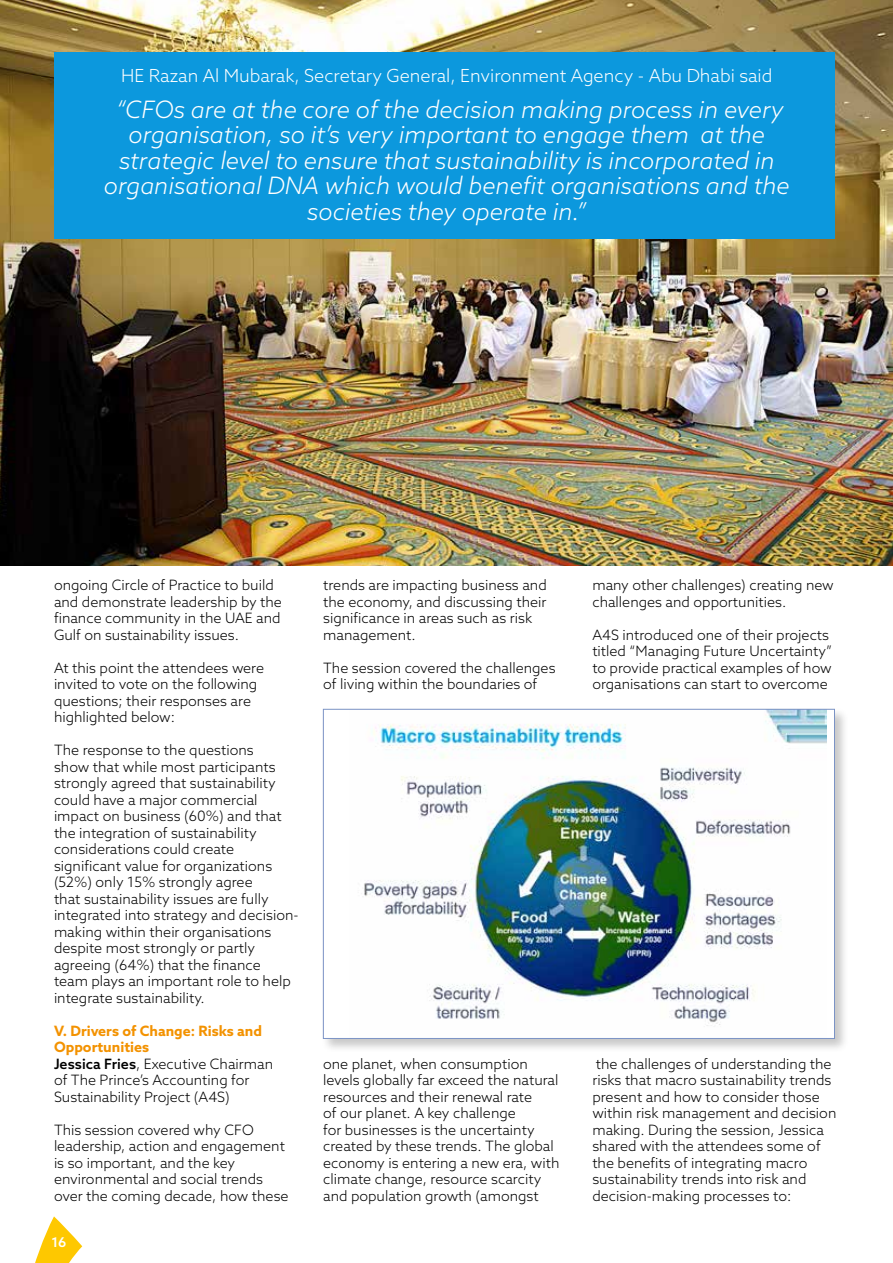
<style>
.page{position:relative;width:893px;height:1263px;background:#fff}
.page>*{position:absolute;margin:0;border:0;box-sizing:border-box;transform-origin:0 0}
.t1{font:italic 300 24px/25.5px "Azo Sans";color:#fff;text-align:center}
.t2{font:300 18px "Azo Sans";color:#fff}
.t3{font:300 14.25px/16.5px "Azo Sans";color:#000}
.t4{font:500 13.5px "Azo Sans";color:#fff}
.s1{font-weight:700;color:#f39200}
.s2{font-weight:500}
</style>
<div class="page">
<svg style="left:35px;top:1216px;width:47px;height:47px"></svg>
<img style="left:0;top:0;width:893px;height:566px">
<div style="left:321px;top:707px;width:528px;height:346px;background:#000;opacity:.22"></div>
<div style="left:323px;top:709px;width:511px;height:329px;background:#fff"></div>
<img style="left:364px;top:711px;width:462px;height:315px">
<div style="left:54px;top:52px;width:781px;height:186px;background:#0c98dd"></div>
<p class="t2" style="left:121px;top:64px;width:653px">HE Razan Al Mubarak, Secretary General, Environment Agency - Abu Dhabi said</p>
<p class="t1" style="left:104px;top:96px;width:687px">“CFOs are at the core of the decision making process in every organisation, so it’s very important to engage them at the strategic level to ensure that sustainability is incorporated in organisational DNA which would benefit organisations and the societies they operate in.”</p>
<p class="t3" style="left:54px;top:576px;width:229px">ongoing Circle of Practice to build and demonstrate leadership by the finance community in the UAE and Gulf on sustainability issues.</p>
<p class="t3" style="left:54px;top:659px;width:212px">At this point the attendees were invited to vote on the following questions; their responses are highlighted below:</p>
<p class="t3" style="left:54px;top:741px;width:246px">The response to the questions<br>show that while most participants strongly agreed that sustainability could have a major commercial impact on business (60%) and that the integration of sustainability considerations could create significant value for organizations (52%) only 15% strongly agree<br>that sustainability issues are fully integrated into strategy and decision&shy;making within their organisations despite most strongly or partly agreeing (64%) that the finance<br>team plays an important role to help integrate sustainability.</p>
<p class="t3" style="left:54px;top:1022px;width:221px"><span class="s1">V. Drivers of Change: Risks and<br>Opportunities<br></span><span class="s2">Jessica Fries</span>, Executive Chairman of The Prince’s Accounting for<br>Sustainability Project (A4S)</p>
<p class="t3" style="left:54px;top:1121px;width:236px">This session covered why CFO leadership, action and engagement is so important, and the key environmental and social trends over the coming decade, how these</p>
<p class="t4" style="left:51px;top:1233px;width:17px">16</p>
<p class="t3" style="left:323px;top:577px;width:225px">trends are impacting business and the economy, and discussing their significance in areas such as risk management.</p>
<p class="t3" style="left:323px;top:659px;width:234px">The session covered the challenges of living within the boundaries of</p>
<p class="t3" style="left:323px;top:1055px;width:238px">one planet, when consumption levels globally far exceed the natural resources and their renewal rate<br>of our planet. A key challenge<br>for businesses is the uncertainty created by these trends. The global economy is entering a new era, with climate change, resource scarcity and population growth (amongst</p>
<p class="t3" style="left:592px;top:577px;width:243px">many other challenges) creating new challenges and opportunities.</p>
<p class="t3" style="left:592px;top:626px;width:241px">A4S introduced one of their projects titled “Managing Future Uncertainty” to provide practical examples of how organisations can start to overcome</p>
<p class="t3" style="left:592px;top:1055px;width:246px">the challenges of understanding the risks that macro sustainability trends present and how to consider those within risk management and decision making. During the session, Jessica shared with the attendees some of the benefits of integrating macro sustainability trends into risk and decision-making processes to:</p>
</div>
